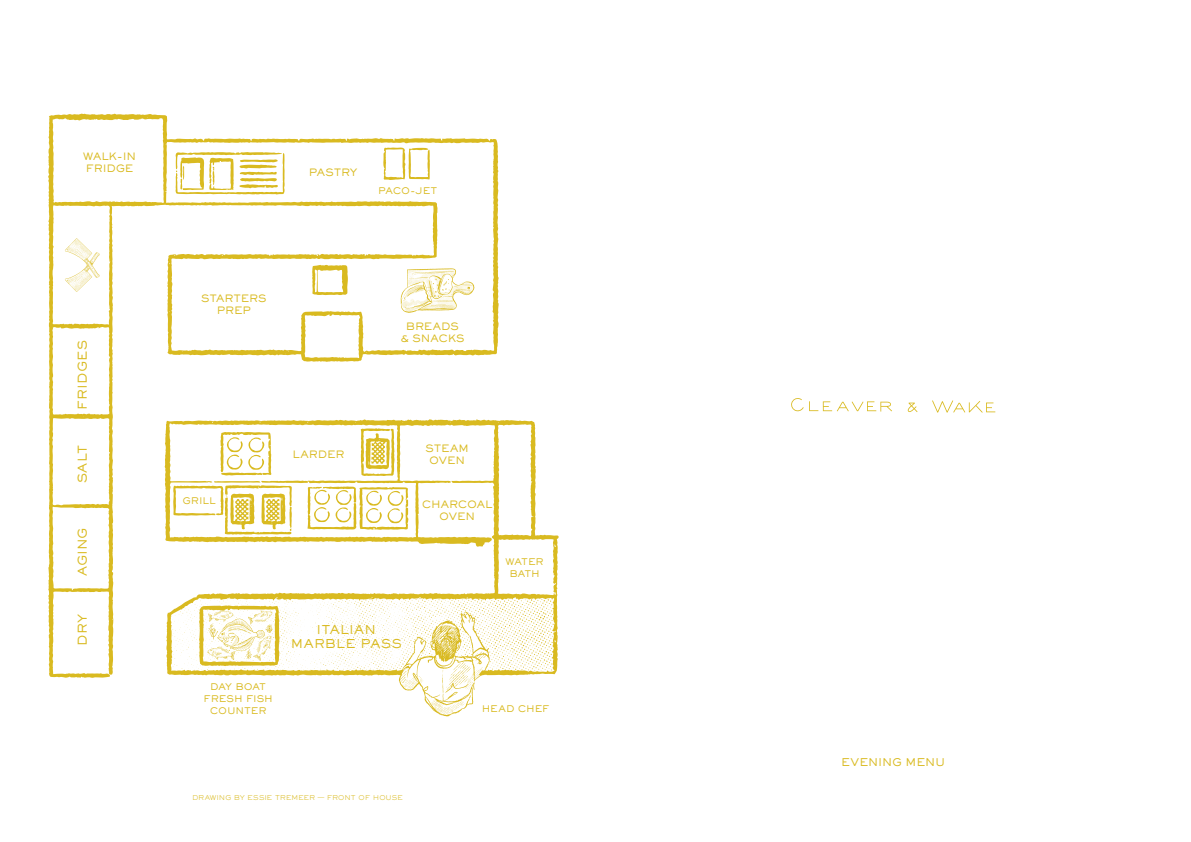
<style>
.page{position:relative;width:1191px;height:842px;background:#fff}
.page>*{position:absolute;margin:0;border:0;box-sizing:border-box;transform-origin:0 0}
.t1{font:500 12px/14px "Sackers Gothic Std";letter-spacing:.03em;color:#d9ba20;text-align:center}
.t2{font:500 10.5px "Sackers Gothic Std";letter-spacing:-.01em;color:#d9ba20}
.t3{font:500 10px/12px "Sackers Gothic Std";letter-spacing:-.01em;color:#d9ba20;text-align:center}
.t4{font:500 9px/12px "Sackers Gothic Std";letter-spacing:-.01em;color:#d9ba20;text-align:center}
.t5{font:300 6.5px "Sackers Gothic Std";letter-spacing:.01em;color:#d9ba20}
</style>
<div class="page">
<svg style="left:48px;top:114px;width:511px;height:564px"></svg>
<svg style="left:65px;top:238px;width:35px;height:54px"></svg>
<svg style="left:399px;top:612px;width:90px;height:105px"></svg>
<svg style="left:199px;top:605px;width:81px;height:61px"></svg>
<svg style="left:791px;top:398px;width:204px;height:15px"></svg>
<p class="t3" style="left:83px;top:150px;width:54px;text-align:left">WALK-IN<br>FRIDGE</p>
<p class="t1" style="left:75px;top:409px;width:71px;rotate:-90deg">FRIDGES</p>
<p class="t1" style="left:75px;top:483px;width:39px;rotate:-90deg">SALT</p>
<p class="t1" style="left:75px;top:576px;width:50px;rotate:-90deg">AGING</p>
<p class="t1" style="left:75px;top:646px;width:33px;rotate:-90deg">DRY</p>
<p class="t3" style="left:201px;top:292px;width:67px">STARTERS<br>PREP</p>
<p class="t3" style="left:309px;top:166px;width:50px">PASTRY</p>
<p class="t4" style="left:378px;top:184px;width:61px">PACO-JET</p>
<p class="t3" style="left:400px;top:320px;width:66px">BREADS<br>&amp; SNACKS</p>
<p class="t4" style="left:183px;top:494px;width:34px">GRILL</p>
<p class="t3" style="left:293px;top:448px;width:53px">LARDER</p>
<p class="t4" style="left:203px;top:681px;width:71px">DAY BOAT<br>FRESH FISH<br>COUNTER</p>
<p class="t1" style="left:291px;top:622px;width:112px">ITALIAN<br>MARBLE PASS</p>
<p class="t3" style="left:425px;top:442px;width:45px">STEAM<br>OVEN</p>
<p class="t3" style="left:422px;top:498px;width:72px">CHARCOAL<br>OVEN</p>
<p class="t4" style="left:505px;top:556px;width:39px">WATER<br>BATH</p>
<p class="t4" style="left:482px;top:702px;width:69px">HEAD CHEF</p>
<p class="t5" style="left:192px;top:793px;width:212px">DRAWING BY ESSIE TREMEER — FRONT OF HOUSE</p>
<p class="t2" style="left:841px;top:755px;width:106px">EVENING MENU</p>
</div>
